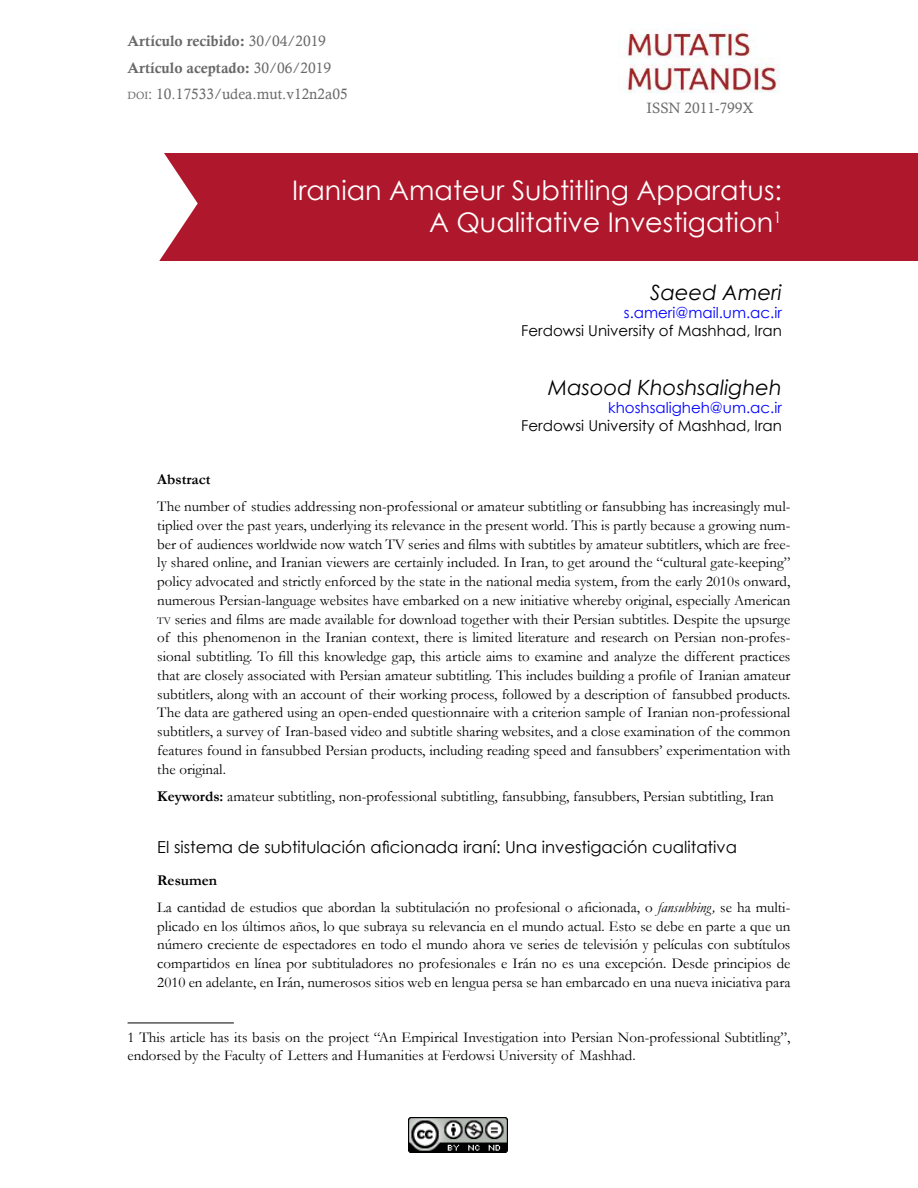
<style>
.page{position:relative;width:918px;height:1188px;background:#fff}
.page>*{position:absolute;margin:0;border:0;box-sizing:border-box;transform-origin:0 0}
.t1{font:27px/32.4px "Century Gothic";color:#fff;text-align:right}
.t2{font:italic 21px "Century Gothic";color:#000}
.t3{font:16.5px "Century Gothic";color:#000}
.t4{font:15px/18.8px "Garamond";color:#000;text-align:justify}
.t5{font:15px "Century Gothic";color:#000}
.t6{font:15px/26.5px "Calis MT Bol";color:#696969}
.t7{font:15px "Century Gothic";color:#00f}
.t8{font:15px "Calisto";color:#696969}
.t9{font:15px "Calisto";color:#6b6b6b}
.t10{font:700 15px "Garamond";color:#000}
.s1{font-family:"Calisto"}
.s2{font-size:10.5px}
.s3{font-weight:700}
.s4{font-style:italic}
</style>
<div class="page">
<img style="left:623px;top:29px;width:157px;height:64px">
<img style="left:409px;top:1118px;width:99px;height:35px">
<div style="left:128px;top:153px;width:790px;height:108px;background:#af182c"></div>
<svg style="left:128px;top:153px;width:70px;height:108px"></svg>
<hr style="left:128px;top:1023px;width:106px;height:1px;background:#000">
<p class="t6" style="left:128px;top:28px;width:205px">Artículo recibido: <span class="s1">30/04/2019<br></span>Artículo aceptado: <span class="s1">30/06/2019</span></p>
<p class="t8" style="left:128px;top:85px;width:222px"><span class="s2">DOI</span>: 10.17533/udea.mut.v12n2a05</p>
<p class="t9" style="left:647px;top:100px;width:109px">ISSN 2011-799X</p>
<h1 class="t1" style="left:292px;top:173px;width:491px">Iranian Amateur Subtitling Apparatus:<br>A Qualitative Investigation<sup>1</sup></h1>
<h2 class="t2" style="left:650px;top:278px;width:133px">Saeed Ameri</h2>
<p class="t7" style="left:624px;top:302px;width:159px">s.ameri@mail.um.ac.ir</p>
<p class="t5" style="left:521px;top:320px;width:262px">Ferdowsi University of Mashhad, Iran</p>
<h2 class="t2" style="left:548px;top:373px;width:235px">Masood Khoshsaligheh</h2>
<p class="t7" style="left:608px;top:397px;width:175px">khoshsaligheh@um.ac.ir</p>
<p class="t5" style="left:521px;top:415px;width:262px">Ferdowsi University of Mashhad, Iran</p>
<p class="t10" style="left:157px;top:469px;width:55px">Abstract</p>
<p class="t4" style="left:157px;top:497px;width:635px">The number of studies addressing non-professional or amateur subtitling or fansubbing has increasingly mul&shy;tiplied over the past years, underlying its relevance in the present world. This is partly because a growing num&shy;ber of audiences worldwide now watch TV series and films with subtitles by amateur subtitlers, which are free&shy;ly shared online, and Iranian viewers are certainly included. In Iran, to get around the “cultural gate-keeping” policy advocated and strictly enforced by the state in the national media system, from the early 2010s onward, numerous Persian-language websites have embarked on a new initiative whereby original, especially American <span class="s2">tv</span> series and films are made available for download together with their Persian subtitles. Despite the upsurge of this phenomenon in the Iranian context, there is limited literature and research on Persian non-profes&shy;sional subtitling. To fill this knowledge gap, this article aims to examine and analyze the different practices that are closely associated with Persian amateur subtitling. This includes building a profile of Iranian amateur subtitlers, along with an account of their working process, followed by a description of fansubbed products.<br>The data are gathered using an open-ended questionnaire with a criterion sample of Iranian non-professional subtitlers, a survey of Iran-based video and subtitle sharing websites, and a close examination of the common features found in fansubbed Persian products, including reading speed and fansubbers’ experimentation with the original.</p>
<p class="t4" style="left:157px;top:786px;width:618px"><span class="s3">Keywords:</span> amateur subtitling, non-professional subtitling, fansubbing, fansubbers, Persian subtitling, Iran</p>
<p class="t3" style="left:157px;top:836px;width:581px">El sistema de subtitulación aficionada iraní: Una investigación cualitativa</p>
<p class="t4" style="left:157px;top:866px;width:635px;line-height:27.3px"><span class="s3">Resumen<br></span>La cantidad de estudios que abordan la subtitulación no profesional o aficionada, o <span class="s4">fansubbing,</span> se ha multi-</p>
<p class="t4" style="left:157px;top:916px;width:635px">plicado en los últimos años, lo que subraya su relevancia en el mundo actual. Esto se debe en parte a que un número creciente de espectadores en todo el mundo ahora ve series de televisión y películas con subtítulos compartidos en línea por subtituladores no profesionales e Irán no es una excepción. Desde principios de 2010 en adelante, en Irán, numerosos sitios web en lengua persa se han embarcado en una nueva iniciativa para</p>
<p class="t4" style="left:128px;top:1027px;width:664px">1 This article has its basis on the project “An Empirical Investigation into Persian Non-professional Subtitling”, endorsed by the Faculty of Letters and Humanities at Ferdowsi University of Mashhad.</p>
</div>
